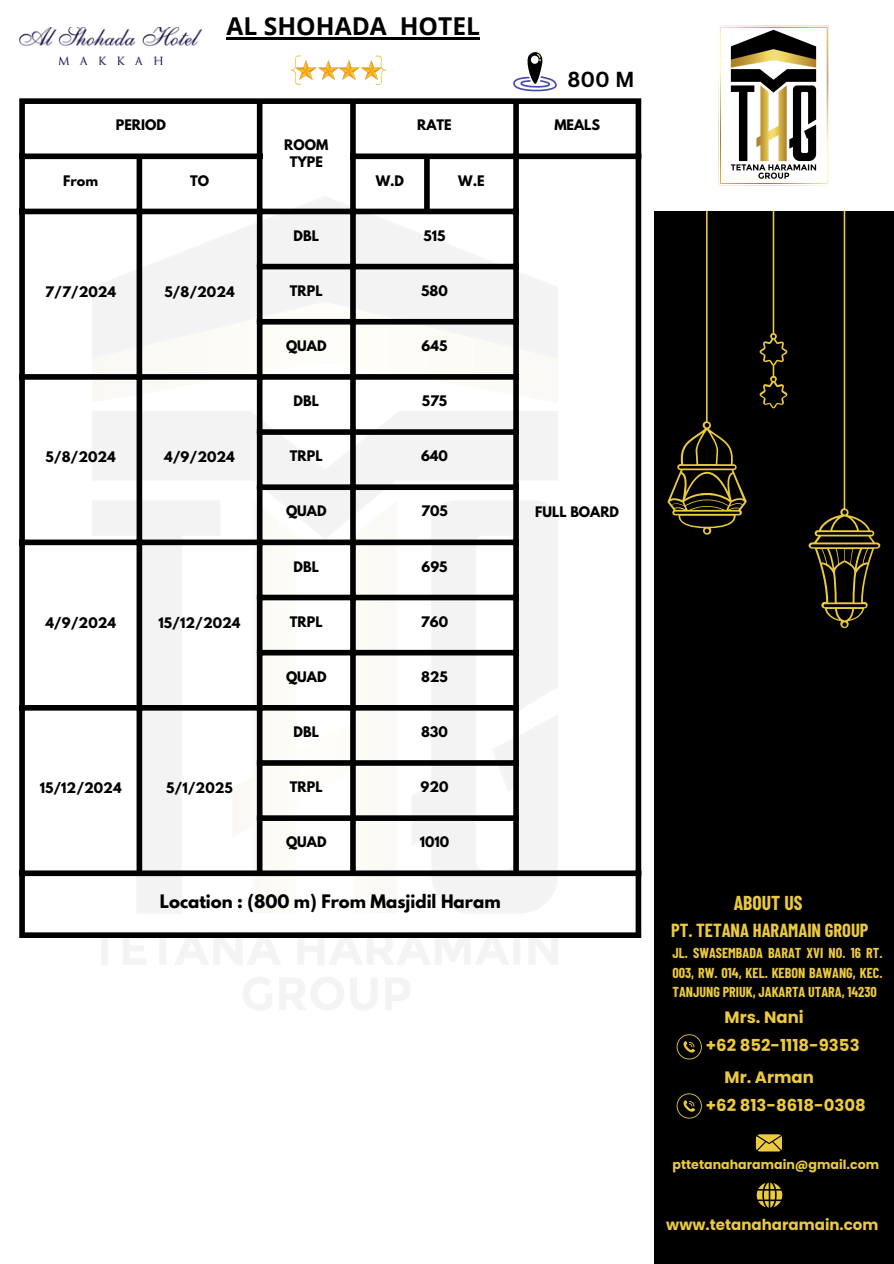
<style>
.page{position:relative;width:894px;height:1264px;background:#fff}
.page>*{position:absolute;margin:0;border:0;box-sizing:border-box;transform-origin:0 0}
.t1{font:700 24.6px "Open Sans";color:#000}
.t2{font:700 21.15px "Canva Sans";color:#000}
.t3{font:700 19.65px "Barlow Condensed";color:#ebca3f}
.t4{font:700 18.6px "Barlow Condensed";color:#ebca3f}
.t5{font:700 16.5px "Poppins";color:#ebca3f}
.t6{font:700 16.5px "League Spartan";color:#000}
.t7{font:700 15px "Poppins";color:#ebca3f}
.t8{font:700 14.1px/19.4px "Barlow Condensed";color:#ebca3f;text-align:justify}
.t9{font:700 12.9px/17.2px "League Spartan";color:#000;text-align:center}
.t10{font:700 12.6px "Poppins";color:#ebca3f}
</style>
<div class="page">
<img style="left:301px;top:60px;width:15px;height:19px">
<img style="left:318px;top:60px;width:41px;height:19px">
<img style="left:361px;top:60px;width:14px;height:19px">
<svg style="left:290px;top:55px;width:11px;height:30px"></svg>
<svg style="left:375px;top:55px;width:11px;height:30px"></svg>
<hr style="left:226px;top:38px;width:161px;height:2px;background:#000">
<svg style="left:387px;top:38px;width:12px;height:2px"></svg>
<hr style="left:399px;top:38px;width:81px;height:2px;background:#000">
<img style="left:19px;top:28px;width:182px;height:37px">
<img style="left:25px;top:185px;width:610px;height:825px">
<div style="left:19px;top:104px;width:6px;height:828px;background:#000"></div>
<div style="left:136px;top:159px;width:6px;height:711px;background:#000"></div>
<div style="left:257px;top:104px;width:5px;height:766px;background:#000"></div>
<div style="left:350px;top:104px;width:6px;height:766px;background:#000"></div>
<div style="left:424px;top:159px;width:5px;height:50px;background:#000"></div>
<div style="left:513px;top:104px;width:5px;height:766px;background:#000"></div>
<div style="left:635px;top:104px;width:6px;height:828px;background:#000"></div>
<div style="left:19px;top:98px;width:622px;height:6px;background:#000"></div>
<div style="left:19px;top:153px;width:243px;height:6px;background:#000"></div>
<div style="left:350px;top:153px;width:291px;height:6px;background:#000"></div>
<div style="left:19px;top:209px;width:499px;height:5px;background:#000"></div>
<div style="left:257px;top:264px;width:261px;height:5px;background:#000"></div>
<div style="left:257px;top:319px;width:261px;height:5px;background:#000"></div>
<div style="left:19px;top:374px;width:499px;height:6px;background:#000"></div>
<div style="left:257px;top:429px;width:261px;height:6px;background:#000"></div>
<div style="left:257px;top:484px;width:261px;height:6px;background:#000"></div>
<div style="left:19px;top:539px;width:499px;height:6px;background:#000"></div>
<div style="left:257px;top:594px;width:261px;height:6px;background:#000"></div>
<div style="left:257px;top:650px;width:261px;height:5px;background:#000"></div>
<div style="left:19px;top:705px;width:499px;height:5px;background:#000"></div>
<div style="left:257px;top:760px;width:261px;height:5px;background:#000"></div>
<div style="left:257px;top:815px;width:261px;height:6px;background:#000"></div>
<div style="left:19px;top:870px;width:622px;height:6px;background:#000"></div>
<div style="left:19px;top:932px;width:622px;height:6px;background:#000"></div>
<div style="left:653px;top:0;width:240px;height:1263px;background:#000"></div>
<div style="left:645px;top:0;width:248px;height:210px;background:#fff"></div>
<svg style="left:667px;top:25px;width:213px;height:603px"></svg>
<svg style="left:676px;top:1034px;width:25px;height:25px"></svg>
<svg style="left:755px;top:1134px;width:26px;height:17px"></svg>
<svg style="left:756px;top:1182px;width:26px;height:25px"></svg>
<svg style="left:676px;top:1093px;width:25px;height:25px"></svg>
<svg style="left:513px;top:52px;width:43px;height:39px"></svg>
<p class="t9" style="left:116px;top:118px;width:52px">PERIOD</p>
<p class="t1" style="left:226px;top:9px;width:255px">AL SHOHADA HOTEL</p>
<h5 class="t2" style="left:567px;top:64px;width:68px">800 M</h5>
<p class="t9" style="left:284px;top:137px;width:46px">ROOM<br>TYPE</p>
<p class="t9" style="left:417px;top:118px;width:36px">RATE</p>
<h2 class="t9" style="left:554px;top:118px;width:47px">MEALS</h2>
<p class="t9" style="left:63px;top:173px;width:36px">From</p>
<p class="t9" style="left:190px;top:173px;width:21px">TO</p>
<p class="t9" style="left:375px;top:173px;width:30px">W.D</p>
<p class="t9" style="left:458px;top:173px;width:28px">W.E</p>
<p class="t9" style="left:293px;top:228px;width:27px">DBL</p>
<p class="t9" style="left:423px;top:228px;width:23px">515</p>
<p class="t9" style="left:45px;top:284px;width:72px">7/7/2024</p>
<p class="t9" style="left:164px;top:284px;width:72px">5/8/2024</p>
<p class="t9" style="left:290px;top:284px;width:34px">TRPL</p>
<p class="t9" style="left:421px;top:284px;width:28px">580</p>
<p class="t9" style="left:286px;top:339px;width:42px">QUAD</p>
<p class="t9" style="left:421px;top:339px;width:27px">645</p>
<p class="t9" style="left:293px;top:394px;width:27px">DBL</p>
<p class="t9" style="left:421px;top:394px;width:27px">575</p>
<p class="t9" style="left:46px;top:450px;width:72px">5/8/2024</p>
<p class="t9" style="left:164px;top:450px;width:72px">4/9/2024</p>
<p class="t9" style="left:290px;top:449px;width:34px">TRPL</p>
<p class="t9" style="left:421px;top:449px;width:28px">640</p>
<p class="t9" style="left:286px;top:504px;width:42px">QUAD</p>
<p class="t9" style="left:421px;top:504px;width:28px">705</p>
<p class="t9" style="left:535px;top:504px;width:85px">FULL BOARD</p>
<p class="t9" style="left:293px;top:559px;width:27px">DBL</p>
<p class="t9" style="left:421px;top:559px;width:28px">695</p>
<p class="t9" style="left:45px;top:615px;width:72px">4/9/2024</p>
<p class="t9" style="left:158px;top:615px;width:83px">15/12/2024</p>
<p class="t9" style="left:290px;top:614px;width:34px">TRPL</p>
<p class="t9" style="left:421px;top:614px;width:29px">760</p>
<p class="t9" style="left:286px;top:669px;width:42px">QUAD</p>
<p class="t9" style="left:421px;top:669px;width:28px">825</p>
<p class="t9" style="left:293px;top:725px;width:27px">DBL</p>
<p class="t9" style="left:421px;top:725px;width:28px">830</p>
<p class="t9" style="left:40px;top:780px;width:83px">15/12/2024</p>
<p class="t9" style="left:166px;top:780px;width:68px">5/1/2025</p>
<p class="t9" style="left:290px;top:780px;width:34px">TRPL</p>
<p class="t9" style="left:420px;top:780px;width:29px">920</p>
<p class="t9" style="left:286px;top:835px;width:42px">QUAD</p>
<p class="t9" style="left:419px;top:835px;width:31px">1010</p>
<p class="t6" style="left:160px;top:893px;width:342px">Location : (800 m) From Masjidil Haram</p>
<p class="t3" style="left:733px;top:890px;width:70px">ABOUT US</p>
<p class="t4" style="left:671px;top:918px;width:199px">PT. TETANA HARAMAIN GROUP</p>
<p class="t8" style="left:672px;top:943px;width:211px">JL. SWASEMBADA BARAT XVI NO. 16 RT.<br>003, RW. 014, KEL. KEBON BAWANG, KEC.<br>TANJUNG PRIUK, JAKARTA UTARA, 14230</p>
<p class="t5" style="left:724px;top:1005px;width:81px">Mrs. Nani</p>
<p class="t5" style="left:705px;top:1034px;width:155px">+62 852-1118-9353</p>
<h3 class="t5" style="left:724px;top:1065px;width:91px">Mr. Arman</h3>
<h2 class="t5" style="left:705px;top:1093px;width:161px">+62 813-8618-0308</h2>
<p class="t10" style="left:672px;top:1155px;width:208px">pttetanaharamain@gmail.com</p>
<p class="t7" style="left:666px;top:1214px;width:214px">www.tetanaharamain.com</p>
</div>
